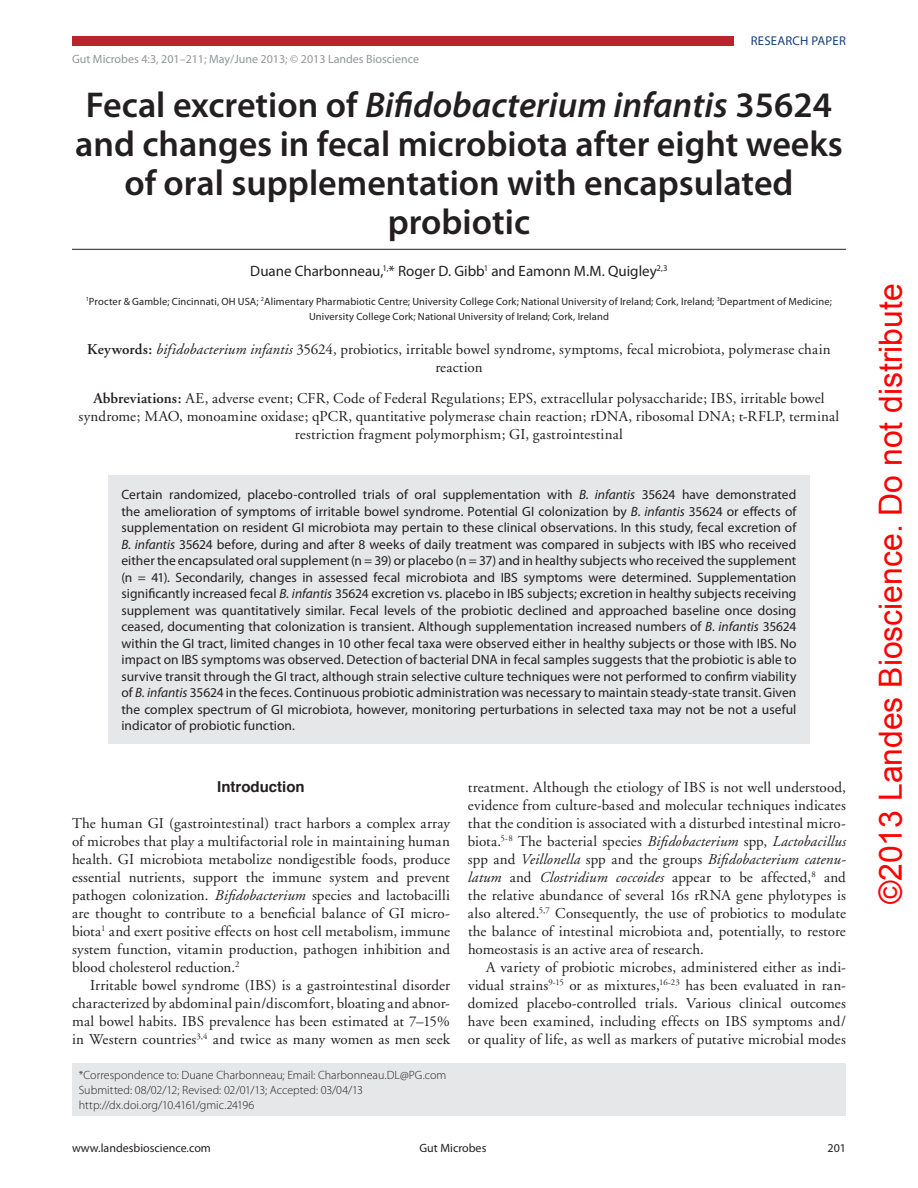
<style>
.page{position:relative;width:918px;height:1188px;background:#fff}
.page>*{position:absolute;margin:0;border:0;box-sizing:border-box;transform-origin:0 0}
.t1{font:600 36px/39px "Myriad Pro";color:#231f20;text-align:center}
.t2{font:31.95px "Arial";color:#f00}
.t3{font:15px/18px "Adobe Garamond";letter-spacing:.005em;color:#231f20;text-align:justify}
.t4{font:15px "Myriad Pro";color:#231f20}
.t5{font:700 15px "Helvetica";color:#231f20}
.t6{font:13.5px/16.5px "Myriad Pro";letter-spacing:.005em;color:#231f20;text-align:justify}
.t7{font:12.75px "Myriad Pro";letter-spacing:.02em;color:#193f7c}
.t8{font:300 12px/15px "Myriad Pro";color:#231f20}
.t9{font:12px "Myriad Pro";color:#939598}
.t10{font:12px "Myriad Pro";color:#231f20}
.t11{font:10.5px/15px "Myriad Pro";letter-spacing:.015em;color:#231f20;text-align:center}
.s1{font-style:italic}
.s2{font-weight:600}
</style>
<div class="page">
<div style="left:72px;top:36px;width:662px;height:10px;background:#b7262b"></div>
<div style="left:72px;top:1063px;width:774px;height:53px;background:#e6e7e9"></div>
<div style="left:108px;top:475px;width:702px;height:269px;background:#e6e7e9"></div>
<hr style="left:72px;top:249px;width:774px;height:1px;background:#231f20">
<p class="t9" style="left:72px;top:52px;width:349px">Gut Microbes 4:3, 201–211; May/June 2013; © 2013 Landes Bioscience</p>
<p class="t7" style="left:751px;top:33px;width:94px">research paper</p>
<h1 class="t1" style="left:75px;top:85px;width:769px">Fecal excretion of <span class="s1">Bifidobacterium infantis</span> 35624 and changes in fecal microbiota after eight weeks of oral supplementation with encapsulated probiotic</h1>
<p class="t4" style="left:250px;top:262px;width:419px">Duane Charbonneau,<sup>1,</sup>* Roger D. Gibb<sup>1</sup> and Eamonn M.M. Quigley<sup>2,3</sup></p>
<p class="t11" style="left:86px;top:294px;width:747px"><sup>1</sup>Procter &amp; Gamble; Cincinnati, OH USA; <sup>2</sup>Alimentary Pharmabiotic Centre; University College Cork; National University of Ireland; Cork, Ireland; <sup>3</sup>Department of Medicine;<br>University College Cork; National University of Ireland; Cork, Ireland</p>
<p class="t3" style="left:87px;top:341px;width:745px;text-align:center"><span class="s2">Keywords:</span> <span class="s1">bifidobacterium infantis</span> 35624, probiotics, irritable bowel syndrome, symptoms, fecal microbiota, polymerase chain reaction</p>
<p class="t3" style="left:79px;top:390px;width:762px;text-align:center"><span class="s2">Abbreviations:</span> AE, adverse event; CFR, Code of Federal Regulations; EPS, extracellular polysaccharide; IBS, irritable bowel syndrome; MAO, monoamine oxidase; qPCR, quantitative polymerase chain reaction; rDNA, ribosomal DNA; t-RFLP, terminal restriction fragment polymorphism; GI, gastrointestinal</p>
<p class="t6" style="left:121px;top:486px;width:677px">Certain randomized, placebo-controlled trials of oral supplementation with <span class="s1">B. infantis</span> 35624 have demonstrated the amelioration of symptoms of irritable bowel syndrome. Potential GI colonization by <span class="s1">B. infantis</span> 35624 or effects of supplementation on resident GI microbiota may pertain to these clinical observations. In this study, fecal excretion of <span class="s1">B. infantis</span> 35624 before, during and after 8 weeks of daily treatment was compared in subjects with IBS who received either the encapsulated oral supplement (n = 39) or placebo (n = 37) and in healthy subjects who received the supplement (n = 41). Secondarily, changes in assessed fecal microbiota and IBS symptoms were determined. Supplementation significantly increased fecal <span class="s1">B. infantis</span> 35624 excretion vs. placebo in IBS subjects; excretion in healthy subjects receiving supplement was quantitatively similar. Fecal levels of the probiotic declined and approached baseline once dosing ceased, documenting that colonization is transient. Although supplementation increased numbers of <span class="s1">B. infantis</span> 35624 within the GI tract, limited changes in 10 other fecal taxa were observed either in healthy subjects or those with IBS. No impact on IBS symptoms was observed. Detection of bacterial DNA in fecal samples suggests that the probiotic is able to survive transit through the GI tract, although strain selective culture techniques were not performed to confirm viability of <span class="s1">B. infantis</span> 35624 in the feces. Continuous probiotic administration was necessary to maintain steady-state transit. Given the complex spectrum of GI microbiota, however, monitoring perturbations in selected taxa may not be not a useful indicator of probiotic function.</p>
<p class="t5" style="left:217px;top:775px;width:89px">Introduction</p>
<p class="t3" style="left:72px;top:815px;width:380px">The human GI (gastrointestinal) tract harbors a complex array of microbes that play a multifactorial role in maintaining human health. GI microbiota metabolize nondigestible foods, produce essential nutrients, support the immune system and prevent pathogen colonization. <span class="s1">Bifidobacterium</span> species and lactobacilli are thought to contribute to a beneficial balance of GI micro&shy;biota<sup>1</sup> and exert positive effects on host cell metabolism, immune system function, vitamin production, pathogen inhibition and blood cholesterol reduction.<sup>2</sup></p>
<p class="t3" style="left:72px;top:977px;width:379px;text-indent:18px">Irritable bowel syndrome (IBS) is a gastrointestinal disorder characterized by abdominal pain/discomfort, bloating and abnor&shy;mal bowel habits. IBS prevalence has been estimated at 7–15% in Western countries<sup>3,4</sup> and twice as many women as men seek</p>
<p class="t8" style="left:79px;top:1068px;width:369px">*Correspondence to: Duane Charbonneau; Email: Charbonneau.DL@PG.com<br>Submitted: 08/02/12; Revised: 02/01/13; Accepted: 03/04/13 http://dx.doi.org/10.4161/gmic.24196</p>
<p class="t3" style="left:468px;top:779px;width:380px">treatment. Although the etiology of IBS is not well understood, evidence from culture-based and molecular techniques indicates that the condition is associated with a disturbed intestinal micro&shy;biota.<sup>5-8</sup> The bacterial species <span class="s1">Bifidobacterium</span> spp, <span class="s1">Lactobacillus </span>spp and <span class="s1">Veillonella</span> spp and the groups <span class="s1">Bifidobacterium catenu&shy;latum</span> and <span class="s1">Clostridium coccoides</span> appear to be affected,<sup>8</sup> and the relative abundance of several 16s rRNA gene phylotypes is also altered.<sup>5,7</sup> Consequently, the use of probiotics to modulate the balance of intestinal microbiota and, potentially, to restore homeostasis is an active area of research.</p>
<p class="t3" style="left:468px;top:959px;width:379px;text-indent:18px">A variety of probiotic microbes, administered either as indi&shy;vidual strains<sup>9-15</sup> or as mixtures,<sup>16-23</sup> has been evaluated in ran&shy;domized placebo-controlled trials. Various clinical outcomes have been examined, including effects on IBS symptoms and/ or quality of life, as well as markers of putative microbial modes</p>
<p class="t10" style="left:72px;top:1141px;width:140px">www.landesbioscience.com</p>
<p class="t10" style="left:420px;top:1141px;width:68px">Gut Microbes</p>
<p class="t10" style="left:828px;top:1141px;width:20px">201</p>
<h2 class="t2" style="left:870px;top:904px;width:622px;rotate:-90deg">©2013 Landes Bioscience. Do not distribute</h2>
</div>
